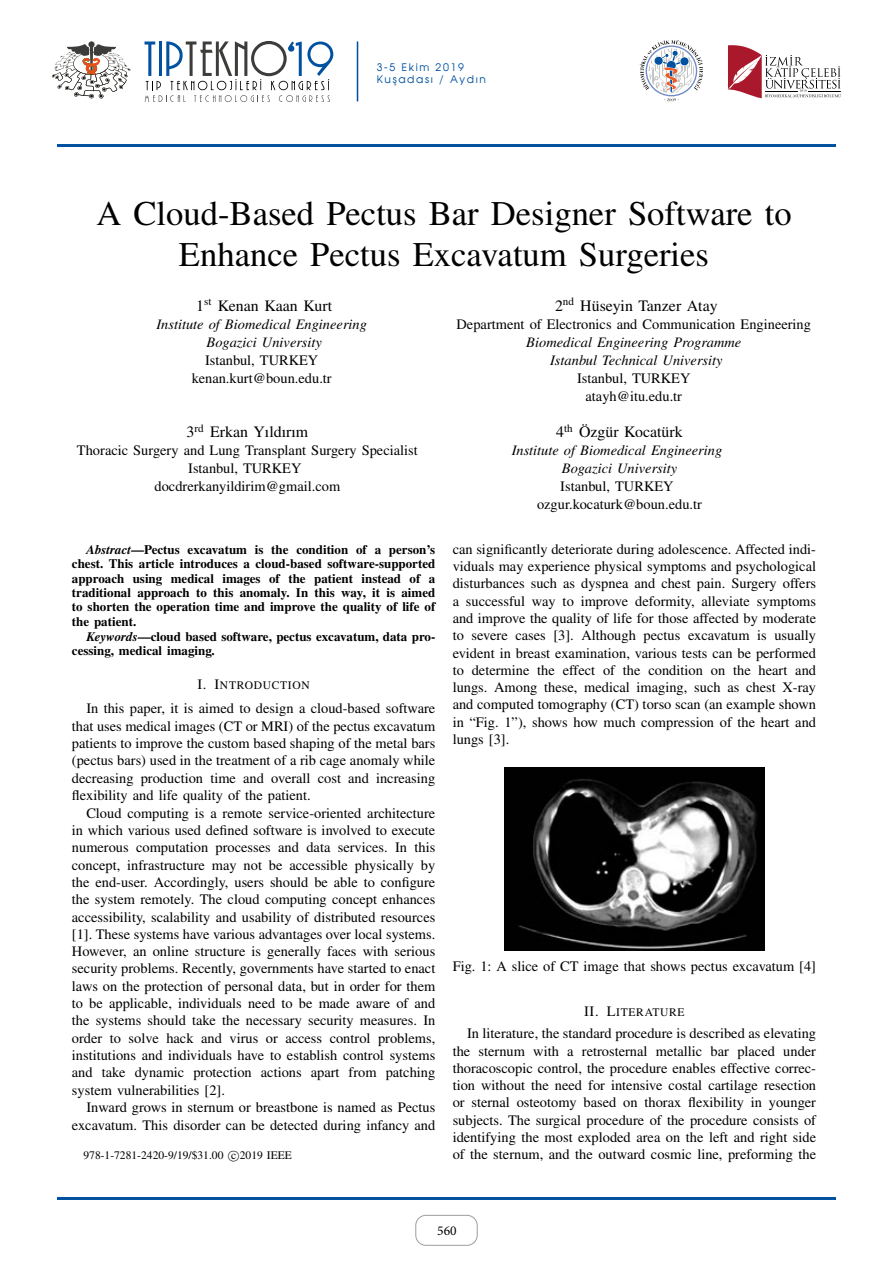
<style>
.page{position:relative;width:893px;height:1263px;background:#fff}
.page>*{position:absolute;margin:0;border:0;box-sizing:border-box;transform-origin:0 0}
.t1{font:34.65px/40.3px "Nimbus Rom No 9 L";color:#000;text-align:center}
.t2{font:15.9px "Nimbus Rom No 9 L";color:#000}
.t3{font:14.4px/17.2px "Nimbus Rom No 9 L";color:#000;text-align:center}
.t4{font:italic 14.4px/17.9px "Nimbus Rom No 9 L";color:#000;text-align:center}
.t5{font:13.5px "Minion Pro";color:#000}
.t6{font:500 13.05px/14.4px "Nimbus Rom No 9 L";color:#000;text-align:justify}
.t7{font:11.55px "Nimbus Rom No 9 L";color:#000}
.t8{font:11.55px "Nimbus Rom No 9 L";letter-spacing:.06em;color:#000}
.t9{font:10.5px/12.6px "Avalon Plain";letter-spacing:.155em;color:#0051a0}
.s1{font-style:italic}
.s2{font-size:14.4px}
</style>
<div class="page">
<svg style="left:88px;top:41px;width:7px;height:6px"></svg>
<svg style="left:52px;top:44px;width:78px;height:55px"></svg>
<svg style="left:640px;top:40px;width:63px;height:61px"></svg>
<svg style="left:728px;top:45px;width:113px;height:53px"></svg>
<svg style="left:145px;top:41px;width:188px;height:61px"></svg>
<hr style="left:357px;top:41px;width:1px;height:60px;background:#0051a0">
<div style="left:416px;top:1215px;width:61px;height:30px;border:1px solid #9d9d9c;border-radius:10px"></div>
<hr style="left:57px;top:1197px;width:779px;height:2px;background:#0051a0">
<hr style="left:57px;top:145px;width:779px;height:2px;background:#0051a0">
<img style="left:504px;top:767px;width:261px;height:183px">
<p class="t9" style="left:377px;top:60px;width:111px">3-5 Ekim 2019<br>Kuşadası / Aydın</p>
<h1 class="t1" style="left:96px;top:194px;width:697px">A Cloud-Based Pectus Bar Designer Software to<br>Enhance Pectus Excavatum Surgeries</h1>
<p class="t2" style="left:196px;top:296px;width:138px">1<sup>st</sup> Kenan Kaan Kurt</p>
<p class="t4" style="left:156px;top:316px;width:212px">Institute of Biomedical Engineering<br>Bogazici University</p>
<p class="t3" style="left:192px;top:351px;width:142px;line-height:17.9px">Istanbul, TURKEY kenan.kurt@boun.edu.tr</p>
<p class="t2" style="left:555px;top:296px;width:164px">2<sup>nd</sup> Huseyin Tanzer Atay</p>
<p class="t2" style="left:593px;top:296px;width:7px">¨</p>
<p class="t3" style="left:457px;top:316px;width:356px">Department of Electronics and Communication Engineering</p>
<p class="t4" style="left:526px;top:333px;width:216px">Biomedical Engineering Programme<br>Istanbul Technical University</p>
<p class="t3" style="left:577px;top:369px;width:115px;line-height:17.9px">Istanbul, TURKEY atayh@itu.edu.tr</p>
<p class="t2" style="left:187px;top:423px;width:123px">3<sup>rd</sup> Erkan Yıldırım</p>
<p class="t3" style="left:77px;top:442px;width:342px;line-height:17.9px">Thoracic Surgery and Lung Transplant Surgery Specialist<br>Istanbul, TURKEY<br>docdrerkanyildirim@gmail.com</p>
<p class="t6" style="left:72px;top:542px;width:365px;text-indent:14px"><span class="s1">Abstract</span>—Pectus excavatum is the condition of a person’s chest. This article introduces a cloud-based software-supported approach using medical images of the patient instead of a traditional approach to this anomaly. In this way, it is aimed to shorten the operation time and improve the quality of life of the patient.</p>
<p class="t6" style="left:72px;top:629px;width:365px;text-indent:14px"><span class="s1">Keywords</span>—cloud based software, pectus excavatum, data pro&shy;cessing, medical imaging.</p>
<p class="t8" style="left:197px;top:679px;width:114px"><span class="s2">I. I</span>NTRODUCTION</p>
<p class="t3" style="left:72px;top:700px;width:365px;text-align:justify;text-indent:14px">In this paper, it is aimed to design a cloud-based software that uses medical images (CT or MRI) of the pectus excavatum patients to improve the custom based shaping of the metal bars (pectus bars) used in the treatment of a rib cage anomaly while decreasing production time and overall cost and increasing flexibility and life quality of the patient.</p>
<p class="t3" style="left:72px;top:804px;width:365px;text-align:justify;text-indent:14px">Cloud computing is a remote service-oriented architecture in which various used defined software is involved to execute numerous computation processes and data services. In this concept, infrastructure may not be accessible physically by the end-user. Accordingly, users should be able to configure the system remotely. The cloud computing concept enhances accessibility, scalability and usability of distributed resources [1]. These systems have various advantages over local systems.<br>However, an online structure is generally faces with serious security problems. Recently, governments have started to enact laws on the protection of personal data, but in order for them to be applicable, individuals need to be made aware of and the systems should take the necessary security measures. In order to solve hack and virus or access control problems, institutions and individuals have to establish control systems and take dynamic protection actions apart from patching system vulnerabilities [2].</p>
<p class="t3" style="left:72px;top:1099px;width:365px;text-align:right">Inward grows in sternum or breastbone is named as Pectus excavatum. This disorder can be detected during infancy and</p>
<p class="t7" style="left:83px;top:1149px;width:210px">978-1-7281-2420-9/19/$31.00 c 2019 IEEE</p>
<p class="t2" style="left:582px;top:423px;width:102px">¨ ur Kocaturk</p>
<p class="t2" style="left:556px;top:423px;width:57px">4<sup>th</sup> Ozg¨</p>
<p class="t2" style="left:663px;top:423px;width:7px">¨</p>
<p class="t4" style="left:512px;top:442px;width:212px">Institute of Biomedical Engineering<br>Bogazici University</p>
<p class="t3" style="left:537px;top:478px;width:166px;line-height:17.9px">Istanbul, TURKEY ozgur.kocaturk@boun.edu.tr</p>
<p class="t3" style="left:453px;top:540px;width:365px;text-align:justify">can significantly deteriorate during adolescence. Affected indi&shy;viduals may experience physical symptoms and psychological disturbances such as dyspnea and chest pain. Surgery offers a successful way to improve deformity, alleviate symptoms and improve the quality of life for those affected by moderate to severe cases [3]. Although pectus excavatum is usually evident in breast examination, various tests can be performed to determine the effect of the condition on the heart and lungs. Among these, medical imaging, such as chest X-ray and computed tomography (CT) torso scan (an example shown in “Fig. 1”), shows how much compression of the heart and lungs [3].</p>
<p class="t3" style="left:453px;top:958px;width:365px">Fig. 1: A slice of CT image that shows pectus excavatum [4]</p>
<p class="t8" style="left:584px;top:1005px;width:102px"><span class="s2">II. L</span>ITERATURE</p>
<p class="t3" style="left:453px;top:1025px;width:365px;text-align:justify;text-indent:14px">In literature, the standard procedure is described as elevating the sternum with a retrosternal metallic bar placed under thoracoscopic control, the procedure enables effective correc&shy;tion without the need for intensive costal cartilage resection or sternal osteotomy based on thorax flexibility in younger subjects. The surgical procedure of the procedure consists of identifying the most exploded area on the left and right side of the sternum, and the outward cosmic line, preforming the</p>
<p class="t5" style="left:437px;top:1222px;width:21px">560</p>
</div>
